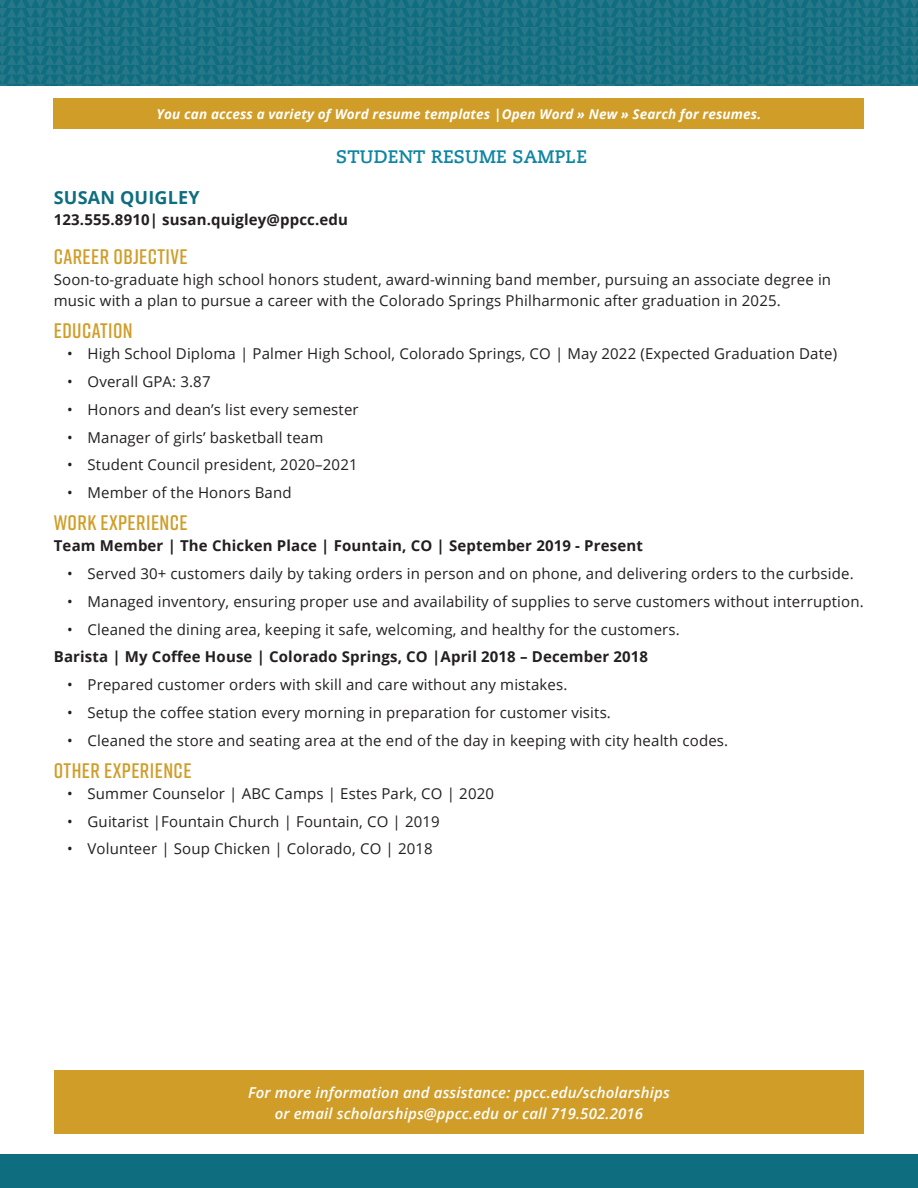
<style>
.page{position:relative;width:918px;height:1188px;background:#fff}
.page>*{position:absolute;margin:0;border:0;box-sizing:border-box;transform-origin:0 0}
.t1{font:600 21px "Rift";letter-spacing:.02em;color:#d09d29}
.Resume_Type{font:700 18px "Caecilia LT Pro 75";letter-spacing:.01em;color:#0f85a2}
.Name{font:700 18px "Open Sans";letter-spacing:.01em;color:#0e6e7f}
.Body_Copy{font:15px/21px "Open Sans";letter-spacing:.01em;color:#231f20}
.Body_Copy-2{font:700 15px "Open Sans";letter-spacing:.01em;color:#231f20}
.Body_Copy-3{font:italic 600 15px/21px "Open Sans";letter-spacing:.01em;color:#fff;text-align:center}
.Body_Copy-4{font:italic 700 13.5px "Open Sans";letter-spacing:.01em;color:#fff}
</style>
<div class="page">
<div style="left:54px;top:98px;width:810px;height:31px;background:#d09d29"></div>
<div style="left:0;top:1155px;width:918px;height:33px;background:#0e6e7f"></div>
<div style="left:0;top:0;width:918px;height:85px;background:linear-gradient(to right,#1a7283,#1a7283)"></div>
<div style="left:54px;top:1071px;width:810px;height:63px;background:#d09d29"></div>
<p class="Body_Copy-4" style="left:157px;top:104px;width:606px">You can access a variety of Word resume templates |Open Word » New » Search for resumes.</p>
<p class="Resume_Type" style="left:336px;top:144px;width:252px">STUDENT RESUME SAMPLE</p>
<p class="Name" style="left:54px;top:185px;width:147px">SUSAN QUIGLEY</p>
<p class="Body_Copy-2" style="left:54px;top:209px;width:296px">123.555.8910| susan.quigley@ppcc.edu</p>
<h1 class="t1" style="left:54px;top:242px;width:135px">CAREER OBJECTIVE</h1>
<p class="Body_Copy" style="left:54px;top:269px;width:779px">Soon-to-graduate high school honors student, award-winning band member, pursuing an associate degree in music with a plan to pursue a career with the Colorado Springs Philharmonic after graduation in 2025.</p>
<h1 class="t1" style="left:54px;top:316px;width:81px">EDUCATION</h1>
<p class="Body_Copy" style="left:67px;top:343px;width:771px">• High School Diploma | Palmer High School, Colorado Springs, CO | May 2022 (Expected Graduation Date)</p>
<p class="Body_Copy" style="left:67px;top:371px;width:145px">• Overall GPA: 3.87</p>
<p class="Body_Copy" style="left:67px;top:399px;width:293px">• Honors and dean’s list every semester</p>
<p class="Body_Copy" style="left:67px;top:426px;width:258px">• Manager of girls’ basketball team</p>
<p class="Body_Copy" style="left:67px;top:454px;width:292px">• Student Council president, 2020–2021</p>
<p class="Body_Copy" style="left:67px;top:482px;width:226px">• Member of the Honors Band</p>
<h1 class="t1" style="left:54px;top:508px;width:135px">WORK EXPERIENCE</h1>
<p class="Body_Copy-2" style="left:54px;top:535px;width:591px">Team Member | The Chicken Place | Fountain, CO | September 2019 - Present</p>
<p class="Body_Copy" style="left:67px;top:563px;width:788px">• Served 30+ customers daily by taking orders in person and on phone, and delivering orders to the curbside.</p>
<p class="Body_Copy" style="left:67px;top:591px;width:798px">• Managed inventory, ensuring proper use and availability of supplies to serve customers without interruption.</p>
<p class="Body_Copy" style="left:67px;top:618px;width:614px">• Cleaned the dining area, keeping it safe, welcoming, and healthy for the customers.</p>
<p class="Body_Copy-2" style="left:54px;top:646px;width:596px">Barista | My Coffee House | Colorado Springs, CO |April 2018 – December 2018</p>
<p class="Body_Copy" style="left:67px;top:674px;width:502px">• Prepared customer orders with skill and care without any mistakes.</p>
<p class="Body_Copy" style="left:67px;top:702px;width:545px">• Setup the coffee station every morning in preparation for customer visits.</p>
<p class="Body_Copy" style="left:67px;top:729px;width:662px">• Cleaned the store and seating area at the end of the day in keeping with city health codes.</p>
<h1 class="t1" style="left:54px;top:756px;width:139px">OTHER EXPERIENCE</h1>
<p class="Body_Copy" style="left:67px;top:783px;width:428px">• Summer Counselor | ABC Camps | Estes Park, CO | 2020</p>
<p class="Body_Copy" style="left:67px;top:810px;width:374px">• Guitarist |Fountain Church | Fountain, CO | 2019</p>
<p class="Body_Copy" style="left:67px;top:838px;width:367px">• Volunteer | Soup Chicken | Colorado, CO | 2018</p>
<p class="Body_Copy-3" style="left:248px;top:1081px;width:423px">For more information and assistance: ppcc.edu/scholarships or email scholarships@ppcc.edu or call 719.502.2016</p>
</div>
